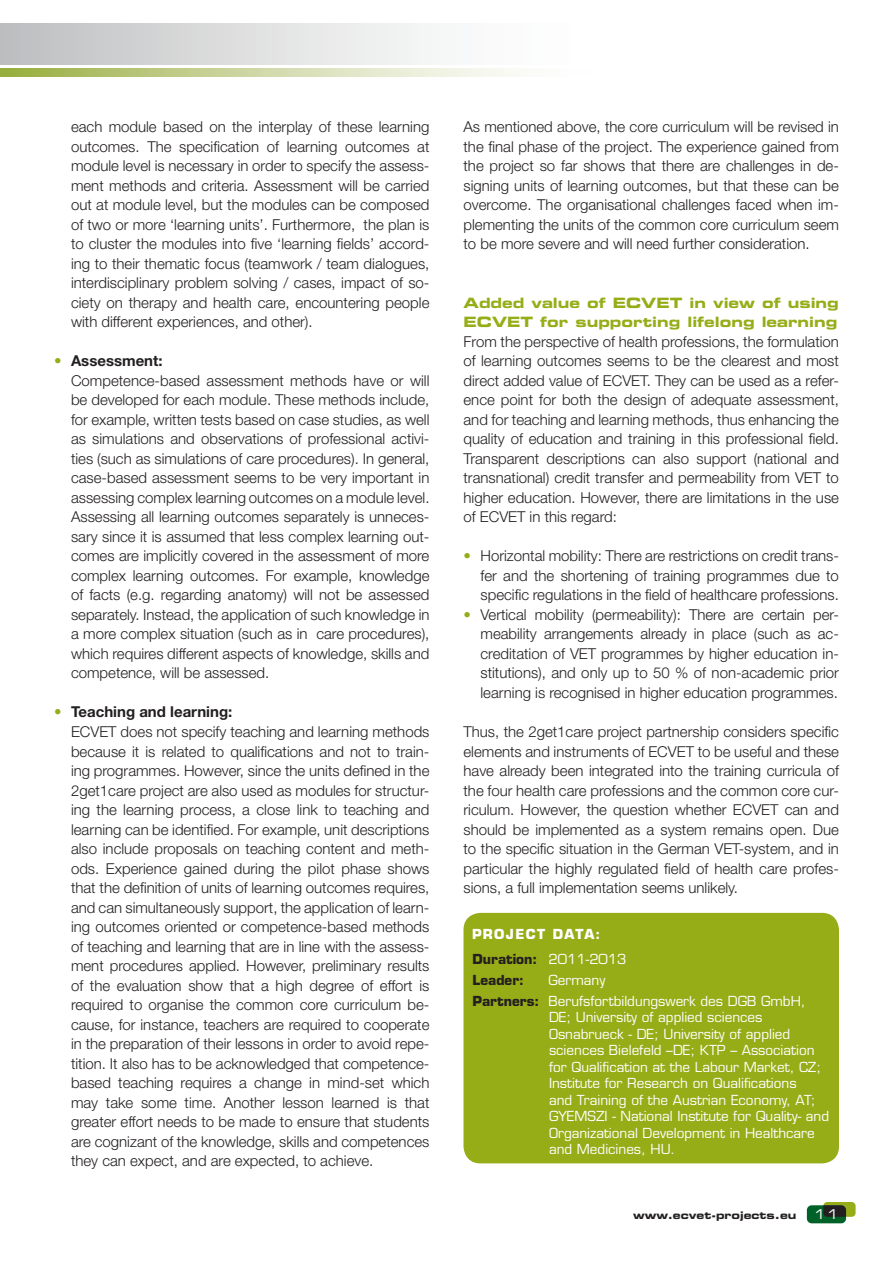
<style>
.page{position:relative;width:893px;height:1263px;background:#fff}
.page>*{position:absolute;margin:0;border:0;box-sizing:border-box;transform-origin:0 0}
.Body_indent_no_bulle{font:300 15px/19.5px "Helvetica Neue LT Std";color:#231f20;text-align:justify}
.Body_Text{font:300 15px/19.5px "Helvetica Neue LT Std";color:#231f20;text-align:justify}
.t1{font:700 15px "Helvetica Neue LT Std";color:#231f20}
.Body_Heading{font:14.25px/19.5px "Eurostile LT Std Bold Ex 2";color:#96ad17}
.Project_Data_Text{font:13.5px/16.5px "Eurostile LT Std";color:#fff}
.Project_Data_Text-2{font:700 13.5px "Eurostile LT Std";color:#231f20}
.Project_data_title{font:700 13.5px "Eurostile LT Std";letter-spacing:.1em;color:#fff}
.Page_Number{font:13.5px "Eurostile LT Std Ex 2";color:#fff}
.t2{font:10.5px "Eurostile LT Std Bold Ex 2";color:#231f20}
.s1{color:#96ad17}
.s2{font-weight:400;color:#fff}
.s3{font-weight:700;color:#231f20}
</style>
<div class="page">
<div style="left:0;top:23px;width:600px;height:41px;background:linear-gradient(to right,#c0c1c3,#fff)"></div>
<svg style="left:0;top:69px;width:516px;height:7px;background:#cdd6a2"></svg>
<div style="left:807px;top:1205px;width:39px;height:18px;background:#006129;border-radius:5px"></div>
<svg style="left:823px;top:1202px;width:33px;height:15px"></svg>
<div style="left:463px;top:913px;width:376px;height:250px;background:#96ad17;border-radius:17px"></div>
<p class="Body_indent_no_bulle" style="left:71px;top:117px;width:360px">each module based on the interplay of these learning outcomes. The specification of learning outcomes at module level is necessary in order to specify the assess&shy;ment methods and criteria. Assessment will be carried out at module level, but the modules can be composed of two or more ‘learning units’. Furthermore, the plan is to cluster the modules into five ‘learning fields’ accord&shy;ing to their thematic focus (teamwork / team dialogues, interdisciplinary problem solving / cases, impact of so&shy;ciety on therapy and health care, encountering people with different experiences, and other).</p>
<p class="t1" style="left:54px;top:352px;width:110px"><span class="s1">•</span> Assessment:</p>
<p class="Body_indent_no_bulle" style="left:71px;top:371px;width:360px">Competence-based assessment methods have or will be developed for each module. These methods include, for example, written tests based on case studies, as well as simulations and observations of professional activi&shy;ties (such as simulations of care procedures). In general, case-based assessment seems to be very important in assessing complex learning outcomes on a module level.<br>Assessing all learning outcomes separately is unneces&shy;sary since it is assumed that less complex learning out&shy;comes are implicitly covered in the assessment of more complex learning outcomes. For example, knowledge of facts (e.g. regarding anatomy) will not be assessed separately. Instead, the application of such knowledge in a more complex situation (such as in care procedures), which requires different aspects of knowledge, skills and competence, will be assessed.</p>
<p class="t1" style="left:54px;top:703px;width:180px"><span class="s1">•</span> Teaching and learning:</p>
<p class="Body_indent_no_bulle" style="left:71px;top:722px;width:360px">ECVET does not specify teaching and learning methods because it is related to qualifications and not to train&shy;ing programmes. However, since the units defined in the 2get1care project are also used as modules for structur&shy;ing the learning process, a close link to teaching and learning can be identified. For example, unit descriptions also include proposals on teaching content and meth&shy;ods. Experience gained during the pilot phase shows that the definition of units of learning outcomes requires, and can simultaneously support, the application of learn&shy;ing outcomes oriented or competence-based methods of teaching and learning that are in line with the assess&shy;ment procedures applied. However, preliminary results of the evaluation show that a high degree of effort is required to organise the common core curriculum be&shy;cause, for instance, teachers are required to cooperate in the preparation of their lessons in order to avoid repe&shy;tition. It also has to be acknowledged that competence&shy;based teaching requires a change in mind-set which may take some time. Another lesson learned is that greater effort needs to be made to ensure that students are cognizant of the knowledge, skills and competences they can expect, and are expected, to achieve.</p>
<p class="Body_Text" style="left:463px;top:117px;width:377px">As mentioned above, the core curriculum will be revised in the final phase of the project. The experience gained from the project so far shows that there are challenges in de&shy;signing units of learning outcomes, but that these can be overcome. The organisational challenges faced when im&shy;plementing the units of the common core curriculum seem to be more severe and will need further consideration.</p>
<p class="Body_Heading" style="left:463px;top:293px;width:377px">Added value of ECVET in view of using<br>ECVET for supporting lifelong learning</p>
<p class="Body_Text" style="left:463px;top:332px;width:377px">From the perspective of health professions, the formulation of learning outcomes seems to be the clearest and most direct added value of ECVET. They can be used as a refer&shy;ence point for both the design of adequate assessment, and for teaching and learning methods, thus enhancing the quality of education and training in this professional field.<br>Transparent descriptions can also support (national and transnational) credit transfer and permeability from VET to higher education. However, there are limitations in the use of ECVET in this regard:</p>
<p class="Body_indent_no_bulle" style="left:480px;top:546px;width:360px;text-indent:-17px"><span class="s1">•</span> Horizontal mobility: There are restrictions on credit trans&shy;fer and the shortening of training programmes due to specific regulations in the field of healthcare professions.</p>
<p class="Body_indent_no_bulle" style="left:480px;top:605px;width:360px;text-indent:-17px"><span class="s1">•</span> Vertical mobility (permeability): There are certain per&shy;meability arrangements already in place (such as ac&shy;creditation of VET programmes by higher education in&shy;stitutions), and only up to 50 % of non-academic prior learning is recognised in higher education programmes.</p>
<p class="Body_Text" style="left:463px;top:722px;width:377px">Thus, the 2get1care project partnership considers specific elements and instruments of ECVET to be useful and these have already been integrated into the training curricula of the four health care professions and the common core cur&shy;riculum. However, the question whether ECVET can and should be implemented as a system remains open. Due to the specific situation in the German VET-system, and in particular the highly regulated field of health care profes&shy;sions, a full implementation seems unlikely.</p>
<p class="Project_data_title" style="left:472px;top:926px;width:130px">PROJECT DATA:</p>
<p class="Project_Data_Text-2" style="left:472px;top:951px;width:156px">Duration: <span class="s2">2011-2013</span></p>
<p class="Project_Data_Text-2" style="left:472px;top:971px;width:53px">Leader:</p>
<p class="Project_Data_Text" style="left:549px;top:972px;width:58px">Germany</p>
<p class="Project_Data_Text" style="left:549px;top:992px;width:282px;text-indent:-77px"><span class="s3">Partners:</span> Berufsfortbildungswerk des DGB GmbH, DE; University of applied sciences Osnabrueck - DE; University of applied sciences Bielefeld –DE; KTP – Association for Qualification at the Labour Market, CZ; Institute for Research on Qualifications<br>and Training of the Austrian Economy, AT; GYEMSZI - National Institute for Quality- and Organizational Development in Healthcare and Medicines, HU.</p>
<p class="t2" style="left:633px;top:1208px;width:165px">www.ecvet-projects.eu</p>
<p class="Page_Number" style="left:813px;top:1205px;width:28px">11</p>
</div>
